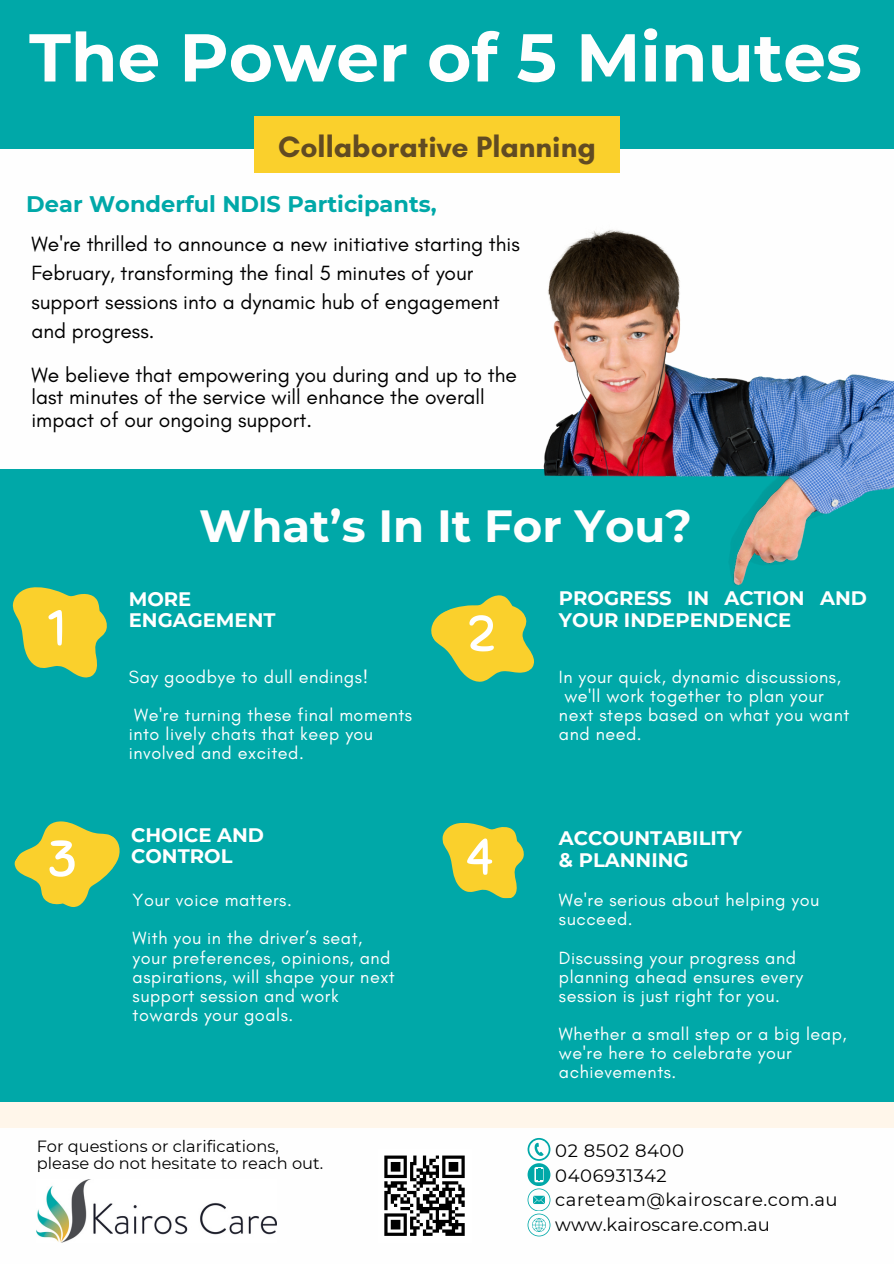
<style>
.page{position:relative;width:894px;height:1264px;background:#fff}
.page>*{position:absolute;margin:0;border:0;box-sizing:border-box;transform-origin:0 0}
.t1{font:700 67.5px "Montserrat";color:#fefefe}
.t2{font:50.85px "Sniglet";color:#fff}
.t3{font:700 45px "Montserrat";color:#fefefe}
.t4{font:700 30px "Glacial Indifference";color:#614b22}
.t5{font:700 22.5px "Montserrat";color:#00a8a8}
.t6{font:21px/29.2px "Glacial Indifference";color:#000}
.t7{font:700 19.5px/21.3px "Montserrat";color:#fff}
.t8{font:18px/19.2px "Glacial Indifference";letter-spacing:.03em;color:#fff}
.t9{font:18px "Montserrat";letter-spacing:.03em;color:#000}
.t10{font:18px "Montserrat";color:#000}
.t11{font:16.2px "Montserrat";color:#000}
</style>
<div class="page">
<div style="left:0;top:0;width:893px;height:149px;background:#00a8a8"></div>
<div style="left:0;top:979px;width:893px;height:148px;background:#fff6ea"></div>
<div style="left:254px;top:116px;width:365px;height:57px;background:#fad02c"></div>
<div style="left:0;top:469px;width:893px;height:632px;background:#00a8a8"></div>
<img style="left:543px;top:230px;width:350px;height:356px">
<svg style="left:14px;top:821px;width:106px;height:86px"></svg>
<img style="left:37px;top:1179px;width:239px;height:63px">
<svg style="left:13px;top:587px;width:94px;height:90px"></svg>
<svg style="left:431px;top:581px;width:116px;height:101px"></svg>
<svg style="left:442px;top:823px;width:82px;height:76px"></svg>
<svg style="left:527px;top:1138px;width:23px;height:97px"></svg>
<svg style="left:384px;top:1155px;width:80px;height:80px"></svg>
<hr style="left:445px;top:1232px;width:19px;height:3px;background:#000">
<p class="t1" style="left:29px;top:16px;width:834px">The Power of 5 Minutes</p>
<p class="t4" style="left:278px;top:128px;width:319px">Collaborative Planning</p>
<h6 class="t5" style="left:26px;top:190px;width:412px">Dear Wonderful NDIS Participants,</h6>
<p class="t6" style="left:31px;top:229px;width:489px">We're thrilled to announce a new initiative starting this February, transforming the final 5 minutes of your support sessions into a dynamic hub of engagement and progress.</p>
<h6 class="t6" style="left:31px;top:363px;width:487px;line-height:22.5px">We believe that empowering you during and up to the last minutes of the service will enhance the overall impact of our ongoing support.</h6>
<p class="t2" style="left:47px;top:596px;width:19px">1</p>
<p class="t2" style="left:47px;top:827px;width:31px">3</p>
<p class="t3" style="left:199px;top:499px;width:494px">What’s In It For You?</p>
<p class="t7" style="left:129px;top:588px;width:148px">MORE<br>ENGAGEMENT</p>
<h3 class="t8" style="left:129px;top:667px;width:241px">Say goodbye to dull endings!</h3>
<h4 class="t8" style="left:129px;top:705px;width:285px;text-indent:5px">We're turning these final moments into lively chats that keep you involved and excited.</h4>
<p class="t2" style="left:467px;top:602px;width:30px">2</p>
<p class="t7" style="left:558px;top:587px;width:309px">PROGRESS IN ACTION AND<br>YOUR INDEPENDENCE</p>
<p class="t8" style="left:558px;top:667px;width:283px">In your quick, dynamic discussions,</p>
<p class="t8" style="left:558px;top:686px;width:292px;text-indent:5px">we'll work together to plan your next steps based on what you want and need.</p>
<h6 class="t7" style="left:131px;top:824px;width:134px">CHOICE AND<br>CONTROL</h6>
<p class="t7" style="left:558px;top:827px;width:185px">ACCOUNTABILITY &amp; PLANNING</p>
<p class="t8" style="left:558px;top:890px;width:262px">We're serious about helping you succeed.</p>
<h6 class="t8" style="left:558px;top:947px;width:245px">Discussing your progress and planning ahead ensures every session is just right for you.</h6>
<p class="t8" style="left:558px;top:1024px;width:289px">Whether a small step or a big leap, we're here to celebrate your achievements.</p>
<p class="t2" style="left:466px;top:825px;width:29px">4</p>
<h5 class="t8" style="left:133px;top:890px;width:161px">Your voice matters.</h5>
<h5 class="t8" style="left:133px;top:928px;width:264px">With you in the driver’s seat, your preferences, opinions, and aspirations, will shape your next support session and work towards your goals.</h5>
<p class="t11" style="left:37px;top:1136px;width:243px">For questions or clarifications,</p>
<p class="t11" style="left:37px;top:1152px;width:288px">please do not hesitate to reach out.</p>
<p class="t9" style="left:555px;top:1139px;width:130px">02 8502 8400</p>
<p class="t9" style="left:555px;top:1164px;width:113px">0406931342</p>
<p class="t9" style="left:555px;top:1188px;width:284px">careteam@kairoscare.com.au</p>
<p class="t10" style="left:555px;top:1213px;width:216px">www.kairoscare.com.au</p>
</div>
